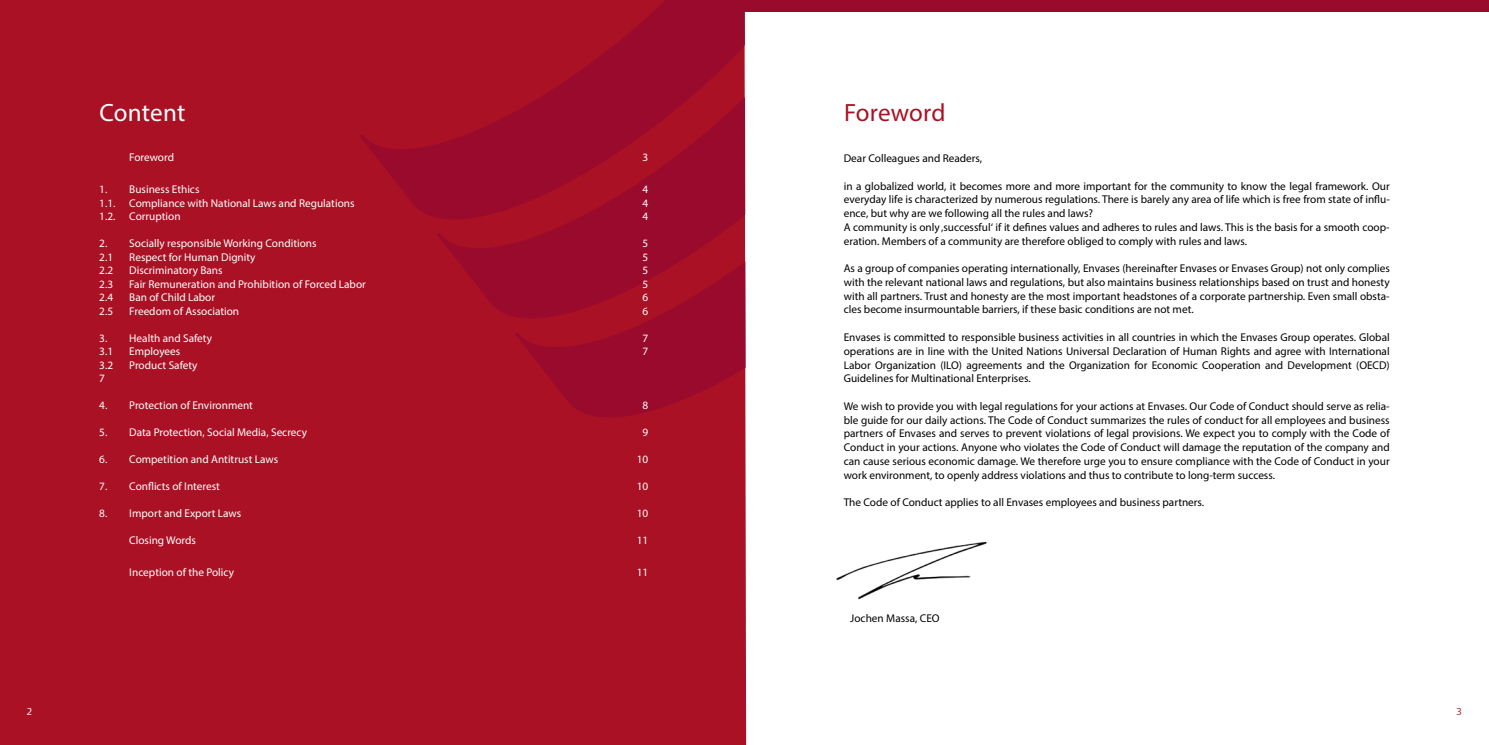
<style>
.page{position:relative;width:1489px;height:745px;background:#fff}
.page>*{position:absolute;margin:0;border:0;box-sizing:border-box;transform-origin:0 0}
.t1{font:25px "Myriad Pro";color:#aa1124}
.t2{font:25px "Myriad Pro";letter-spacing:.005em;color:#fff}
.t3{font:11.25px/13.8px "Myriad Pro";color:#000;text-align:justify}
.t4{font:11.25px "Myriad Pro";color:#fff}
.t5{font:300 10px "Signa Column";color:#fff}
.t6{font:300 10px "Signa Column";color:#aa1124}
</style>
<div class="page">
<div style="left:0;top:0;width:1488px;height:11px;background:#990a2c"></div>
<div style="left:0;top:0;width:746px;height:744px;background:#aa1124"></div>
<svg style="left:359px;top:0;width:78px;height:243px;background:#a70f25"></svg>
<svg style="left:437px;top:0;width:309px;height:342px;background:#a30e27"></svg>
<svg style="left:515px;top:24px;width:231px;height:417px;background:#9f0c29"></svg>
<img style="left:836px;top:541px;width:151px;height:59px">
<h1 class="t2" style="left:99px;top:97px;width:87px">Content</h1>
<p class="t4" style="left:129px;top:150px;width:46px">Foreword</p>
<p class="t4" style="left:642px;top:150px;width:7px">3</p>
<p class="t4" style="left:99px;top:182px;width:102px">1. Business Ethics</p>
<p class="t4" style="left:642px;top:182px;width:7px">4</p>
<p class="t4" style="left:99px;top:196px;width:257px">1.1. Compliance with National Laws and Regulations</p>
<p class="t4" style="left:642px;top:196px;width:7px">4</p>
<p class="t4" style="left:99px;top:209px;width:83px">1.2. Corruption</p>
<p class="t4" style="left:642px;top:209px;width:7px">4</p>
<p class="t4" style="left:99px;top:236px;width:219px">2. Socially responsible Working Conditions</p>
<p class="t4" style="left:642px;top:236px;width:7px">5</p>
<p class="t4" style="left:99px;top:250px;width:15px">2.1</p>
<p class="t4" style="left:129px;top:250px;width:128px">Respect for Human Dignity</p>
<p class="t4" style="left:642px;top:250px;width:7px">5</p>
<p class="t4" style="left:99px;top:263px;width:15px">2.2</p>
<p class="t4" style="left:129px;top:263px;width:95px">Discriminatory Bans</p>
<p class="t4" style="left:642px;top:263px;width:7px">5</p>
<p class="t4" style="left:99px;top:277px;width:15px">2.3</p>
<p class="t4" style="left:129px;top:277px;width:238px">Fair Remuneration and Prohibition of Forced Labor</p>
<p class="t4" style="left:642px;top:277px;width:7px">5</p>
<p class="t4" style="left:99px;top:290px;width:15px">2.4</p>
<p class="t4" style="left:129px;top:290px;width:87px">Ban of Child Labor</p>
<p class="t4" style="left:642px;top:290px;width:7px">6</p>
<p class="t4" style="left:99px;top:304px;width:15px">2.5</p>
<p class="t4" style="left:129px;top:304px;width:111px">Freedom of Association</p>
<p class="t4" style="left:642px;top:304px;width:7px">6</p>
<p class="t4" style="left:99px;top:331px;width:114px">3. Health and Safety</p>
<p class="t4" style="left:642px;top:331px;width:7px">7</p>
<p class="t4" style="left:99px;top:344px;width:15px">3.1</p>
<p class="t4" style="left:129px;top:344px;width:52px">Employees</p>
<p class="t4" style="left:642px;top:344px;width:7px">7</p>
<p class="t4" style="left:99px;top:358px;width:15px">3.2</p>
<p class="t4" style="left:129px;top:358px;width:70px">Product Safety</p>
<p class="t4" style="left:99px;top:371px;width:7px">7</p>
<p class="t4" style="left:99px;top:398px;width:155px">4. Protection of Environment</p>
<p class="t4" style="left:642px;top:398px;width:7px">8</p>
<p class="t4" style="left:99px;top:425px;width:209px">5. Data Protection, Social Media, Secrecy</p>
<p class="t4" style="left:642px;top:425px;width:7px">9</p>
<p class="t4" style="left:99px;top:452px;width:180px">6. Competition and Antitrust Laws</p>
<p class="t4" style="left:636px;top:452px;width:13px">10</p>
<p class="t4" style="left:99px;top:479px;width:122px">7. Conflicts of Interest</p>
<p class="t4" style="left:636px;top:479px;width:13px">10</p>
<p class="t4" style="left:99px;top:506px;width:143px">8. Import and Export Laws</p>
<p class="t4" style="left:636px;top:506px;width:13px">10</p>
<p class="t4" style="left:129px;top:533px;width:68px">Closing Words</p>
<p class="t4" style="left:636px;top:533px;width:13px">11</p>
<p class="t4" style="left:129px;top:565px;width:106px">Inception of the Policy</p>
<p class="t4" style="left:636px;top:565px;width:13px">11</p>
<h1 class="t1" style="left:844px;top:97px;width:103px">Foreword</h1>
<p class="t3" style="left:843px;top:151px;width:140px">Dear Colleagues and Readers,</p>
<p class="t3" style="left:843px;top:179px;width:547px;text-align:left">in a globalized world, it becomes more and more important for the community to know the legal framework. Our everyday life is characterized by numerous regulations. There is barely any area of life which is free from state of influ&shy;ence, but why are we following all the rules and laws?<br>A community is only ‚successful‘ if it defines values and adheres to rules and laws. This is the basis for a smooth coop&shy;eration. Members of a community are therefore obliged to comply with rules and laws.</p>
<p class="t3" style="left:843px;top:261px;width:547px">As a group of companies operating internationally, Envases (hereinafter Envases or Envases Group) not only complies with the relevant national laws and regulations, but also maintains business relationships based on trust and honesty with all partners. Trust and honesty are the most important headstones of a corporate partnership. Even small obsta&shy;cles become insurmountable barriers, if these basic conditions are not met.</p>
<p class="t3" style="left:843px;top:330px;width:547px">Envases is committed to responsible business activities in all countries in which the Envases Group operates. Global operations are in line with the United Nations Universal Declaration of Human Rights and agree with International Labor Organization (ILO) agreements and the Organization for Economic Cooperation and Development (OECD)<br>Guidelines for Multinational Enterprises.</p>
<p class="t3" style="left:843px;top:399px;width:547px">We wish to provide you with legal regulations for your actions at Envases. Our Code of Conduct should serve as relia&shy;ble guide for our daily actions. The Code of Conduct summarizes the rules of conduct for all employees and business partners of Envases and serves to prevent violations of legal provisions. We expect you to comply with the Code of Conduct in your actions. Anyone who violates the Code of Conduct will damage the reputation of the company and can cause serious economic damage. We therefore urge you to ensure compliance with the Code of Conduct in your work environment, to openly address violations and thus to contribute to long-term success.</p>
<p class="t3" style="left:843px;top:495px;width:362px">The Code of Conduct applies to all Envases employees and business partners.</p>
<p class="t3" style="left:850px;top:610px;width:91px">Jochen Massa, CEO</p>
<p class="t5" style="left:27px;top:705px;width:8px">2</p>
<p class="t6" style="left:1456px;top:705px;width:8px">3</p>
</div>
